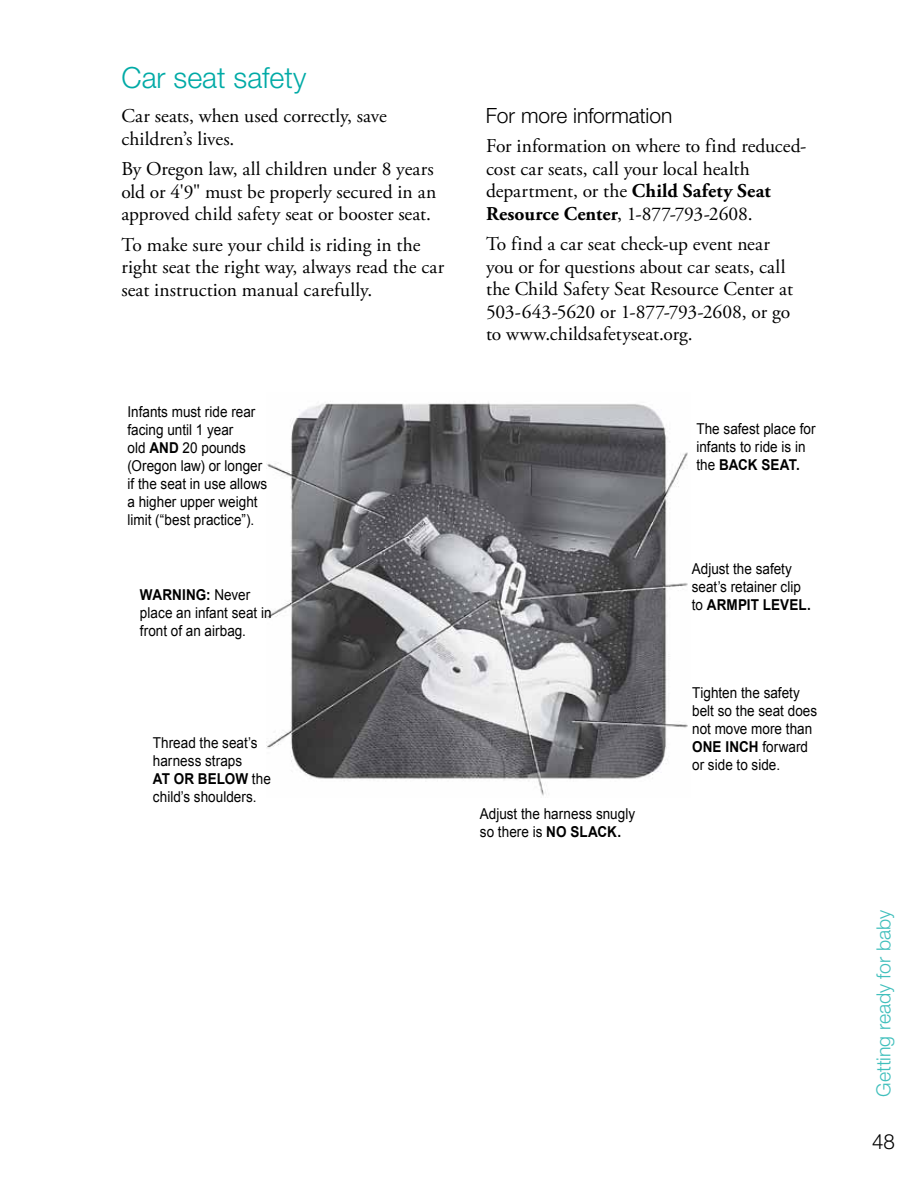
<style>
.page{position:relative;width:918px;height:1188px;background:#fff}
.page>*{position:absolute;margin:0;border:0;box-sizing:border-box;transform-origin:0 0}
.t1{font:300 29.25px "Helvetica Neue LT Std";color:#00aaa6}
.t2{font:300 21px "Helvetica Neue LT Std";letter-spacing:-.005em;color:#000}
.t3{font:19.5px/22.5px "Adobe Garamond Pro";color:#000}
.t4{font:300 19.5px "Helvetica Neue LT Std";letter-spacing:-.005em;color:#40bfbc}
.t5{font:15px/18px "Arial";color:#000;scale:.9 1}
.s1{font-weight:700}
</style>
<div class="page">
<img style="left:266px;top:401px;width:422px;height:395px">
<h1 class="t1" style="left:122px;top:60px;width:186px">Car seat safety</h1>
<p class="t3" style="left:122px;top:105px;width:267px">Car seats, when used correctly, save children’s lives.</p>
<p class="t3" style="left:122px;top:158px;width:316px">By Oregon law, all children under 8 years old or 4'9" must be properly secured in an approved child safety seat or booster seat.</p>
<p class="t3" style="left:122px;top:234px;width:324px">To make sure your child is riding in the right seat the right way, always read the car seat instruction manual carefully.</p>
<p class="t5" style="left:127px;top:403px;width:157px">Infants must ride rear facing until 1 year<br>old <span class="s1">AND</span> 20 pounds (Oregon law) or longer if the seat in use allows a higher upper weight limit (“best practice”).</p>
<p class="t5" style="left:140px;top:586px;width:148px"><span class="s1">WARNING:</span> Never place an infant seat in front of an airbag.</p>
<p class="t5" style="left:153px;top:734px;width:133px">Thread the seat’s harness straps<br><span class="s1">AT OR BELOW</span> the child’s shoulders.</p>
<p class="t2" style="left:486px;top:103px;width:188px">For more information</p>
<p class="t3" style="left:486px;top:136px;width:322px">For information on where to find reduced&shy;cost car seats, call your local health department, or the <span class="s1">Child Safety Seat Resource Center</span>, 1-877-793-2608.</p>
<p class="t3" style="left:486px;top:234px;width:309px">To find a car seat check-up event near you or for questions about car seats, call the Child Safety Seat Resource Center at 503-643-5620 or 1-877-793-2608, or go to www.childsafetyseat.org.</p>
<p class="t5" style="left:696px;top:420px;width:134px">The safest place for infants to ride is in the <span class="s1">BACK SEAT.</span></p>
<p class="t5" style="left:692px;top:560px;width:134px">Adjust the safety seat’s retainer clip to <span class="s1">ARMPIT LEVEL.</span></p>
<p class="t5" style="left:480px;top:804px;width:174px">Adjust the harness snugly so there is <span class="s1">NO SLACK.</span></p>
<p class="t5" style="left:692px;top:683px;width:141px">Tighten the safety belt so the seat does not move more than<br><span class="s1">ONE INCH</span> forward or side to side.</p>
<p class="t4" style="left:872px;top:1097px;width:188px;rotate:-90deg">Getting ready for baby</p>
<p class="t2" style="left:872px;top:1129px;width:24px">48</p>
</div>
